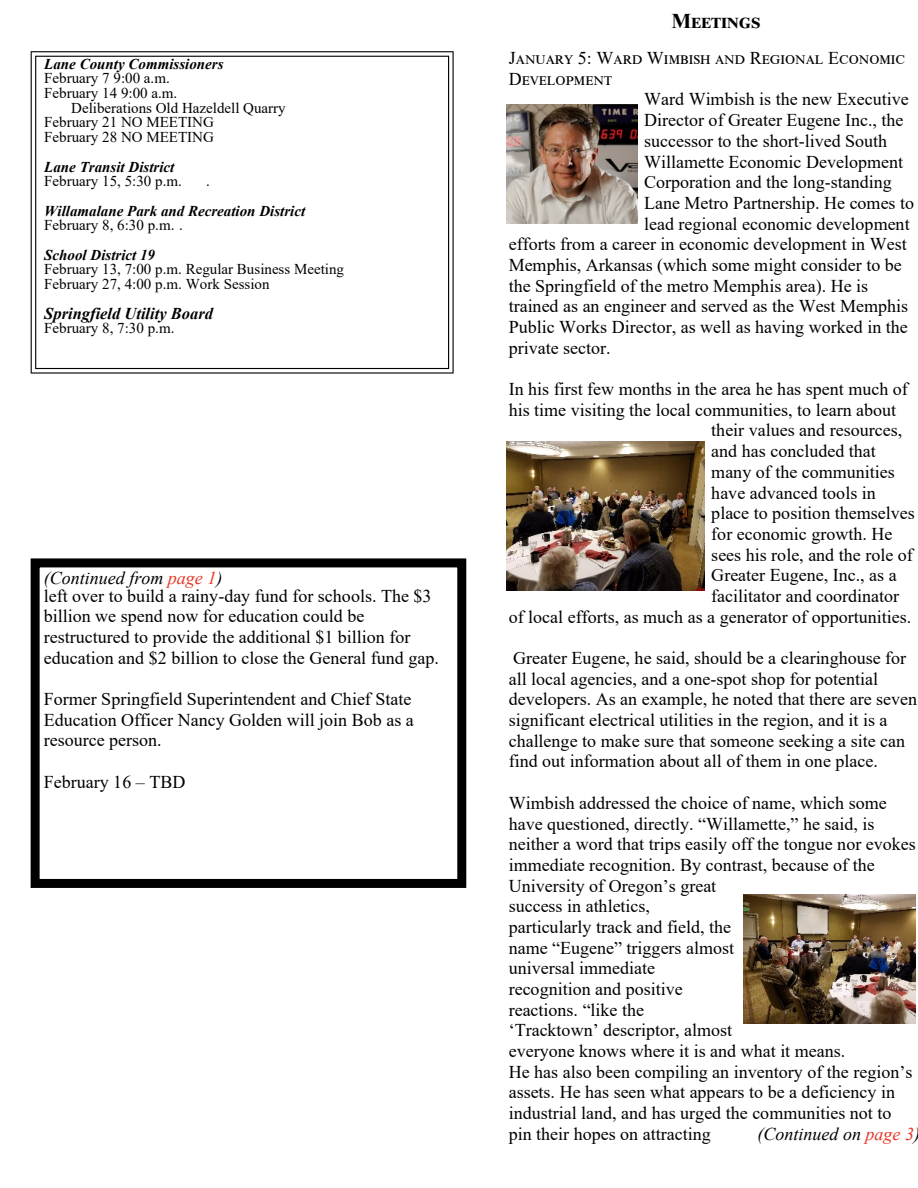
<style>
.page{position:relative;width:918px;height:1188px;background:#fff}
.page>*{position:absolute;margin:0;border:0;box-sizing:border-box;transform-origin:0 0}
.t1{font:700 21px "Times New Roman";color:#000}
.t2{font:18px/20.7px "Times New Roman";color:#000}
.t3{font:italic 18px "Times New Roman";color:#000}
.t4{font:italic 700 16.5px "Times New Roman";color:#000}
.t5{font:15px/14.7px "Times New Roman";color:#000}
.t6{font:italic 700 15px "Times New Roman";color:#000}
.s1{color:#e63726}
</style>
<div class="page">
<svg style="left:31px;top:51px;width:423px;height:323px"></svg>
<div style="left:31px;top:558px;width:435px;height:330px;border:9px solid #000"></div>
<img style="left:507px;top:104px;width:130px;height:120px">
<img style="left:507px;top:441px;width:198px;height:149px">
<img style="left:743px;top:894px;width:172px;height:129px">
<p class="t6" style="left:44px;top:59px;width:181px">Lane County Commissioners</p>
<p class="t5" style="left:44px;top:72px;width:127px">February 7 9:00 a.m.</p>
<p class="t5" style="left:44px;top:87px;width:135px">February 14 9:00 a.m.</p>
<p class="t5" style="left:71px;top:102px;width:216px">Deliberations Old Hazeldell Quarry</p>
<p class="t5" style="left:44px;top:117px;width:171px">February 21 NO MEETING</p>
<p class="t5" style="left:44px;top:131px;width:171px">February 28 NO MEETING</p>
<p class="t6" style="left:44px;top:161px;width:132px">Lane Transit District</p>
<p class="t5" style="left:44px;top:175px;width:139px">February 15, 5:30 p.m.</p>
<p class="t5" style="left:206px;top:175px;width:5px">.</p>
<p class="t6" style="left:44px;top:205px;width:262px">Willamalane Park and Recreation District</p>
<p class="t5" style="left:44px;top:219px;width:140px">February 8, 6:30 p.m. .</p>
<p class="t6" style="left:44px;top:250px;width:112px">School District 19</p>
<p class="t5" style="left:44px;top:264px;width:301px">February 13, 7:00 p.m. Regular Business Meeting<br>February 27, 4:00 p.m. Work Session</p>
<p class="t4" style="left:44px;top:307px;width:170px">Springfield Utility Board</p>
<p class="t5" style="left:44px;top:322px;width:132px">February 8, 7:30 p.m.</p>
<p class="t3" style="left:44px;top:571px;width:180px">(Continued from <span class="s1">page 1</span>)</p>
<p class="t2" style="left:44px;top:587px;width:397px">left over to build a rainy-day fund for schools. The $3 billion we spend now for education could be restructured to provide the additional $1 billion for education and $2 billion to close the General fund gap.</p>
<p class="t2" style="left:44px;top:690px;width:372px">Former Springfield Superintendent and Chief State<br>Education Officer Nancy Golden will join Bob as a resource person.</p>
<p class="t2" style="left:44px;top:773px;width:143px">February 16 – TBD</p>
<p class="t1" style="left:671px;top:13px;width:91px">Meetings</p>
<p class="t2" style="left:509px;top:49px;width:398px">January 5: Ward Wimbish and Regional Economic</p>
<p class="t2" style="left:509px;top:70px;width:105px">Development</p>
<p class="t2" style="left:644px;top:91px;width:266px">Ward Wimbish is the new Executive</p>
<p class="t2" style="left:644px;top:111px;width:261px">Director of Greater Eugene Inc., the</p>
<p class="t2" style="left:644px;top:132px;width:245px">successor to the short-lived South</p>
<p class="t2" style="left:644px;top:153px;width:260px">Willamette Economic Development</p>
<p class="t2" style="left:644px;top:174px;width:249px">Corporation and the long-standing</p>
<p class="t2" style="left:644px;top:194px;width:271px">Lane Metro Partnership. He comes to</p>
<p class="t2" style="left:644px;top:215px;width:267px">lead regional economic development</p>
<p class="t2" style="left:509px;top:236px;width:399px">efforts from a career in economic development in West</p>
<p class="t2" style="left:509px;top:256px;width:395px">Memphis, Arkansas (which some might consider to be</p>
<p class="t2" style="left:509px;top:277px;width:361px">the Springfield of the metro Memphis area). He is</p>
<p class="t2" style="left:509px;top:298px;width:401px">trained as an engineer and served as the West Memphis</p>
<p class="t2" style="left:509px;top:318px;width:401px">Public Works Director, as well as having worked in the</p>
<p class="t2" style="left:509px;top:339px;width:103px">private sector.</p>
<p class="t2" style="left:509px;top:380px;width:401px">In his first few months in the area he has spent much of</p>
<p class="t2" style="left:509px;top:401px;width:389px">his time visiting the local communities, to learn about</p>
<p class="t2" style="left:711px;top:422px;width:192px">their values and resources,</p>
<p class="t2" style="left:711px;top:443px;width:166px">and has concluded that</p>
<p class="t2" style="left:711px;top:463px;width:185px">many of the communities</p>
<p class="t2" style="left:711px;top:484px;width:166px">have advanced tools in</p>
<p class="t2" style="left:711px;top:505px;width:205px">place to position themselves</p>
<p class="t2" style="left:711px;top:525px;width:183px">for economic growth. He</p>
<p class="t2" style="left:711px;top:546px;width:203px">sees his role, and the role of</p>
<p class="t2" style="left:711px;top:567px;width:187px">Greater Eugene, Inc., as a</p>
<p class="t2" style="left:711px;top:587px;width:189px">facilitator and coordinator</p>
<p class="t2" style="left:509px;top:608px;width:404px">of local efforts, as much as a generator of opportunities.</p>
<p class="t2" style="left:509px;top:649px;width:410px">Greater Eugene, he said, should be a clearinghouse for all local agencies, and a one-spot shop for potential developers. As an example, he noted that there are seven significant electrical utilities in the region, and it is a challenge to make sure that someone seeking a site can find out information about all of them in one place.</p>
<p class="t2" style="left:509px;top:794px;width:409px">Wimbish addressed the choice of name, which some have questioned, directly. “Willamette,” he said, is neither a word that trips easily off the tongue nor evokes immediate recognition. By contrast, because of the University of Oregon’s great<br>success in athletics,<br>particularly track and field, the<br>name “Eugene” triggers almost<br>universal immediate<br>recognition and positive<br>reactions. “like the<br>‘Tracktown’ descriptor, almost<br>everyone knows where it is and what it means.<br>He has also been compiling an inventory of the region’s assets. He has seen what appears to be a deficiency in industrial land, and has urged the communities not to pin their hopes on attracting</p>
<p class="t3" style="left:757px;top:1127px;width:164px">(Continued on <span class="s1">page 3</span>)</p>
</div>
